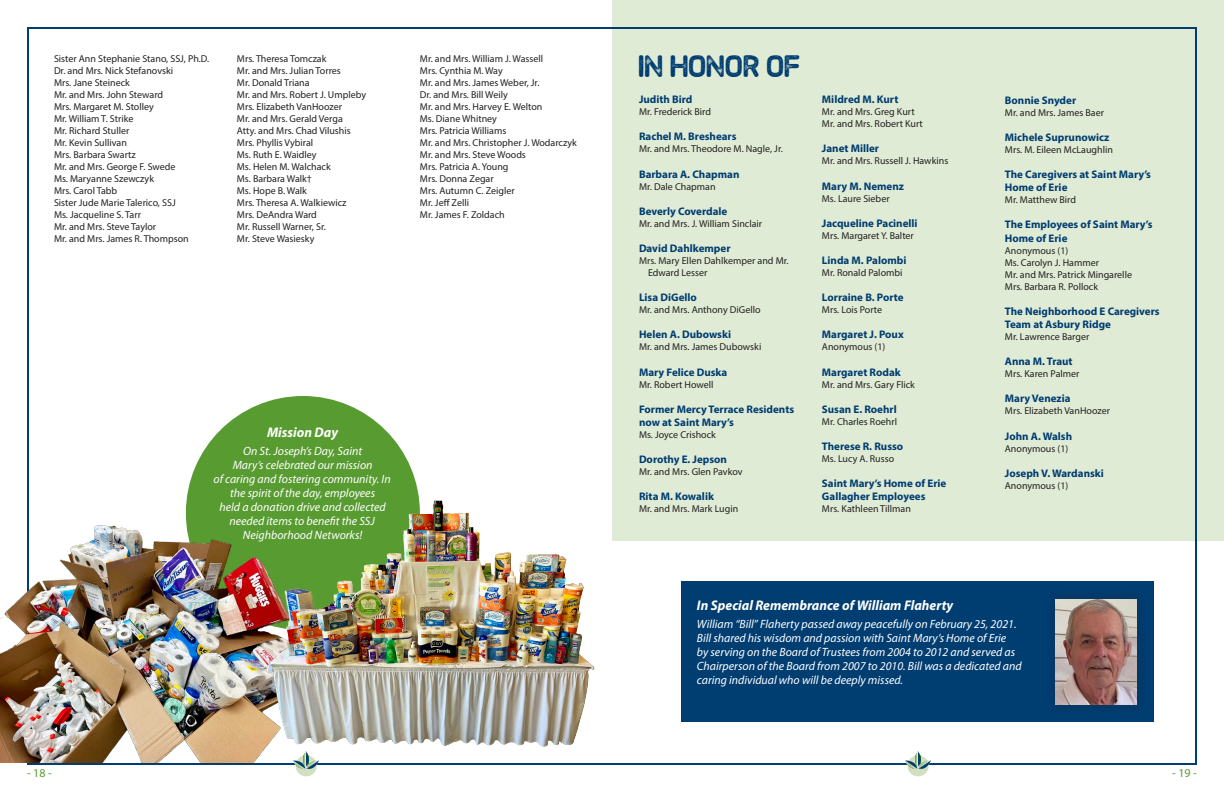
<style>
.page{position:relative;width:1224px;height:792px;background:#fff}
.page>*{position:absolute;margin:0;border:0;box-sizing:border-box;transform-origin:0 0}
.t1{font:700 31px "Hometown Rough";color:#003d71}
.t2{font:italic 700 14px "Myriad Pro";color:#fff}
.t3{font:italic 12px/14px "Myriad Pro";color:#fff;text-align:center}
.t4{font:12px "Myriad Pro";color:#589b31}
.t5{font:700 11px/13.2px "Myriad Pro";color:#003d71}
.t6{font:10px/12px "Myriad Pro";color:#231f20}
</style>
<div class="page">
<div style="left:612px;top:0;width:612px;height:541px;background:#e0ebd5"></div>
<div style="left:186px;top:396px;width:234px;height:234px;background:#589b31;border-radius:50%"></div>
<div style="left:682px;top:582px;width:472px;height:140px;background:#003d71"></div>
<div style="left:1046px;top:589px;width:101px;height:125px;background:#023b6c"></div>
<img style="left:1055px;top:599px;width:82px;height:106px">
<img style="left:0;top:524px;width:262px;height:239px">
<img style="left:259px;top:488px;width:336px;height:264px">
<svg style="left:905px;top:752px;width:26px;height:24px"></svg>
<svg style="left:293px;top:752px;width:26px;height:24px"></svg>
<p class="t6" style="left:54px;top:52px;width:157px">Sister Ann Stephanie Stano, SSJ, Ph.D.</p>
<p class="t6" style="left:54px;top:64px;width:121px">Dr. and Mrs. Nick Stefanovski</p>
<p class="t6" style="left:54px;top:76px;width:77px">Mrs. Jane Steineck</p>
<p class="t6" style="left:54px;top:88px;width:111px">Mr. and Mrs. John Steward</p>
<p class="t6" style="left:54px;top:100px;width:101px">Mrs. Margaret M. Stolley</p>
<p class="t6" style="left:54px;top:112px;width:81px">Mr. William T. Strike</p>
<p class="t6" style="left:54px;top:124px;width:77px">Mr. Richard Stuller</p>
<p class="t6" style="left:54px;top:136px;width:74px">Mr. Kevin Sullivan</p>
<p class="t6" style="left:54px;top:148px;width:83px">Mrs. Barbara Swartz</p>
<p class="t6" style="left:54px;top:160px;width:123px">Mr. and Mrs. George F. Swede</p>
<p class="t6" style="left:54px;top:172px;width:102px">Ms. Maryanne Szewczyk</p>
<p class="t6" style="left:54px;top:184px;width:65px">Mrs. Carol Tabb</p>
<p class="t6" style="left:54px;top:196px;width:123px">Sister Jude Marie Talerico, SSJ</p>
<p class="t6" style="left:54px;top:208px;width:88px">Ms. Jacqueline S. Tarr</p>
<p class="t6" style="left:54px;top:220px;width:104px">Mr. and Mrs. Steve Taylor</p>
<p class="t6" style="left:54px;top:232px;width:136px">Mr. and Mrs. James R. Thompson</p>
<p class="t6" style="left:237px;top:52px;width:91px">Mrs. Theresa Tomczak</p>
<p class="t6" style="left:237px;top:64px;width:105px">Mr. and Mrs. Julian Torres</p>
<p class="t6" style="left:237px;top:76px;width:74px">Mr. Donald Triana</p>
<p class="t6" style="left:237px;top:88px;width:131px">Mr. and Mrs. Robert J. Umpleby</p>
<p class="t6" style="left:237px;top:100px;width:107px">Mrs. Elizabeth VanHoozer</p>
<p class="t6" style="left:237px;top:112px;width:107px">Mr. and Mrs. Gerald Verga</p>
<p class="t6" style="left:237px;top:124px;width:115px">Atty. and Mrs. Chad Vilushis</p>
<p class="t6" style="left:237px;top:136px;width:78px">Mrs. Phyllis Vybiral</p>
<p class="t6" style="left:237px;top:148px;width:81px">Ms. Ruth E. Waidley</p>
<p class="t6" style="left:237px;top:160px;width:95px">Ms. Helen M. Walchack</p>
<p class="t6" style="left:237px;top:172px;width:76px">Ms. Barbara Walk†</p>
<p class="t6" style="left:237px;top:184px;width:72px">Ms. Hope B. Walk</p>
<p class="t6" style="left:237px;top:196px;width:111px">Mrs. Theresa A. Walkiewicz</p>
<p class="t6" style="left:237px;top:208px;width:82px">Mrs. DeAndra Ward</p>
<p class="t6" style="left:237px;top:220px;width:90px">Mr. Russell Warner, Sr.</p>
<p class="t6" style="left:237px;top:232px;width:79px">Mr. Steve Wasiesky</p>
<p class="t6" style="left:420px;top:52px;width:125px">Mr. and Mrs. William J. Wassell</p>
<p class="t6" style="left:420px;top:64px;width:84px">Mrs. Cynthia M. Way</p>
<p class="t6" style="left:420px;top:76px;width:121px">Mr. and Mrs. James Weber, Jr.</p>
<p class="t6" style="left:420px;top:88px;width:89px">Dr. and Mrs. Bill Weily</p>
<p class="t6" style="left:420px;top:100px;width:124px">Mr. and Mrs. Harvey E. Welton</p>
<p class="t6" style="left:420px;top:112px;width:79px">Ms. Diane Whitney</p>
<p class="t6" style="left:420px;top:124px;width:88px">Mrs. Patricia Williams</p>
<p class="t6" style="left:420px;top:136px;width:159px">Mr. and Mrs. Christopher J. Wodarczyk</p>
<p class="t6" style="left:420px;top:148px;width:108px">Mr. and Mrs. Steve Woods</p>
<p class="t6" style="left:420px;top:160px;width:90px">Mrs. Patricia A. Young</p>
<p class="t6" style="left:420px;top:172px;width:75px">Mrs. Donna Zegar</p>
<p class="t6" style="left:420px;top:184px;width:96px">Mrs. Autumn C. Zeigler</p>
<p class="t6" style="left:420px;top:196px;width:51px">Mr. Jeff Zelli</p>
<p class="t6" style="left:420px;top:208px;width:86px">Mr. James F. Zoldach</p>
<p class="t2" style="left:267px;top:423px;width:72px">Mission Day</p>
<p class="t3" style="left:233px;top:444px;width:141px">On St. Joseph’s Day, Saint<br>Mary’s celebrated our mission</p>
<p class="t3" style="left:214px;top:472px;width:179px">of caring and fostering community. In the spirit of the day, employees</p>
<p class="t3" style="left:220px;top:500px;width:168px">held a donation drive and collected needed items to benefit the SSJ<br>Neighborhood Networks!</p>
<p class="t1" style="left:639px;top:49px;width:163px">IN HONOR OF</p>
<p class="t5" style="left:639px;top:93px;width:55px">Judith Bird</p>
<p class="t6" style="left:639px;top:106px;width:74px">Mr. Frederick Bird</p>
<p class="t5" style="left:639px;top:130px;width:99px">Rachel M. Breshears</p>
<p class="t6" style="left:639px;top:143px;width:145px">Mr. and Mrs. Theodore M. Nagle, Jr.</p>
<p class="t5" style="left:639px;top:167px;width:102px">Barbara A. Chapman</p>
<p class="t6" style="left:639px;top:180px;width:78px">Mr. Dale Chapman</p>
<p class="t5" style="left:639px;top:204px;width:90px">Beverly Coverdale</p>
<p class="t6" style="left:639px;top:217px;width:125px">Mr. and Mrs. J. William Sinclair</p>
<p class="t5" style="left:639px;top:241px;width:93px">David Dahlkemper</p>
<p class="t6" style="left:648px;top:255px;width:142px;text-indent:-9px">Mrs. Mary Ellen Dahlkemper and Mr.<br>Edward Lesser</p>
<p class="t5" style="left:639px;top:291px;width:59px">Lisa DiGello</p>
<p class="t6" style="left:639px;top:304px;width:123px">Mr. and Mrs. Anthony DiGello</p>
<p class="t5" style="left:639px;top:328px;width:94px">Helen A. Dubowski</p>
<p class="t6" style="left:639px;top:341px;width:124px">Mr. and Mrs. James Dubowski</p>
<p class="t5" style="left:639px;top:365px;width:90px">Mary Felice Duska</p>
<p class="t6" style="left:639px;top:378px;width:76px">Mr. Robert Howell</p>
<p class="t5" style="left:639px;top:402px;width:157px">Former Mercy Terrace Residents now at Saint Mary’s</p>
<p class="t6" style="left:639px;top:429px;width:78px">Ms. Joyce Crishock</p>
<p class="t5" style="left:639px;top:453px;width:90px">Dorothy E. Jepson</p>
<p class="t6" style="left:639px;top:466px;width:105px">Mr. and Mrs. Glen Pavkov</p>
<p class="t5" style="left:639px;top:490px;width:76px">Rita M. Kowalik</p>
<p class="t6" style="left:639px;top:503px;width:101px">Mr. and Mrs. Mark Lugin</p>
<p class="t5" style="left:822px;top:93px;width:78px">Mildred M. Kurt</p>
<p class="t6" style="left:822px;top:106px;width:94px">Mr. and Mrs. Greg Kurt</p>
<p class="t6" style="left:822px;top:118px;width:102px">Mr. and Mrs. Robert Kurt</p>
<p class="t5" style="left:822px;top:142px;width:59px">Janet Miller</p>
<p class="t6" style="left:822px;top:155px;width:128px">Mr. and Mrs. Russell J. Hawkins</p>
<p class="t5" style="left:822px;top:179px;width:84px">Mary M. Nemenz</p>
<p class="t6" style="left:822px;top:192px;width:69px">Ms. Laure Sieber</p>
<p class="t5" style="left:822px;top:216px;width:97px">Jacqueline Pacinelli</p>
<p class="t6" style="left:822px;top:229px;width:93px">Mrs. Margaret Y. Balter</p>
<p class="t5" style="left:822px;top:253px;width:86px">Linda M. Palombi</p>
<p class="t6" style="left:822px;top:267px;width:82px">Mr. Ronald Palombi</p>
<p class="t5" style="left:822px;top:291px;width:83px">Lorraine B. Porte</p>
<p class="t6" style="left:822px;top:304px;width:62px">Mrs. Lois Porte</p>
<p class="t5" style="left:822px;top:328px;width:83px">Margaret J. Poux</p>
<p class="t6" style="left:822px;top:341px;width:65px">Anonymous (1)</p>
<p class="t5" style="left:822px;top:365px;width:80px">Margaret Rodak</p>
<p class="t6" style="left:822px;top:378px;width:94px">Mr. and Mrs. Gary Flick</p>
<p class="t5" style="left:822px;top:402px;width:76px">Susan E. Roehrl</p>
<p class="t6" style="left:822px;top:415px;width:77px">Mr. Charles Roehrl</p>
<p class="t5" style="left:822px;top:439px;width:83px">Therese R. Russo</p>
<p class="t6" style="left:822px;top:453px;width:74px">Ms. Lucy A. Russo</p>
<p class="t5" style="left:822px;top:477px;width:126px">Saint Mary’s Home of Erie<br>Gallagher Employees</p>
<p class="t6" style="left:822px;top:503px;width:90px">Mrs. Kathleen Tillman</p>
<p class="t5" style="left:1005px;top:93px;width:73px">Bonnie Snyder</p>
<p class="t6" style="left:1005px;top:106px;width:101px">Mr. and Mrs. James Baer</p>
<p class="t5" style="left:1005px;top:130px;width:106px">Michele Suprunowicz</p>
<p class="t6" style="left:1005px;top:143px;width:110px">Mrs. M. Eileen McLaughlin</p>
<p class="t5" style="left:1005px;top:167px;width:148px">The Caregivers at Saint Mary’s<br>Home of Erie</p>
<p class="t6" style="left:1005px;top:194px;width:73px">Mr. Matthew Bird</p>
<p class="t5" style="left:1005px;top:218px;width:149px">The Employees of Saint Mary’s<br>Home of Erie</p>
<p class="t6" style="left:1005px;top:244px;width:65px">Anonymous (1)</p>
<p class="t6" style="left:1005px;top:256px;width:96px">Ms. Carolyn J. Hammer</p>
<p class="t6" style="left:1005px;top:268px;width:129px">Mr. and Mrs. Patrick Mingarelle</p>
<p class="t6" style="left:1005px;top:280px;width:95px">Mrs. Barbara R. Pollock</p>
<p class="t5" style="left:1005px;top:304px;width:156px">The Neighborhood E Caregivers<br>Team at Asbury Ridge</p>
<p class="t6" style="left:1005px;top:331px;width:86px">Mr. Lawrence Barger</p>
<p class="t5" style="left:1005px;top:355px;width:69px">Anna M. Traut</p>
<p class="t6" style="left:1005px;top:368px;width:76px">Mrs. Karen Palmer</p>
<p class="t5" style="left:1005px;top:392px;width:67px">Mary Venezia</p>
<p class="t6" style="left:1005px;top:405px;width:107px">Mrs. Elizabeth VanHoozer</p>
<p class="t5" style="left:1005px;top:429px;width:69px">John A. Walsh</p>
<p class="t6" style="left:1005px;top:442px;width:65px">Anonymous (1)</p>
<p class="t5" style="left:1005px;top:466px;width:101px">Joseph V. Wardanski</p>
<p class="t6" style="left:1005px;top:479px;width:65px">Anonymous (1)</p>
<p class="t2" style="left:697px;top:596px;width:258px">In Special Remembrance of William Flaherty</p>
<p class="t3" style="left:697px;top:616px;width:326px;text-align:left">William “Bill” Flaherty passed away peacefully on February 25, 2021.<br>Bill shared his wisdom and passion with Saint Mary’s Home of Erie<br>by serving on the Board of Trustees from 2004 to 2012 and served as Chairperson of the Board from 2007 to 2010. Bill was a dedicated and caring individual who will be deeply missed.</p>
<p class="t4" style="left:27px;top:765px;width:26px">- 18 -</p>
<p class="t4" style="left:1172px;top:765px;width:26px">- 19 -</p>
</div>
